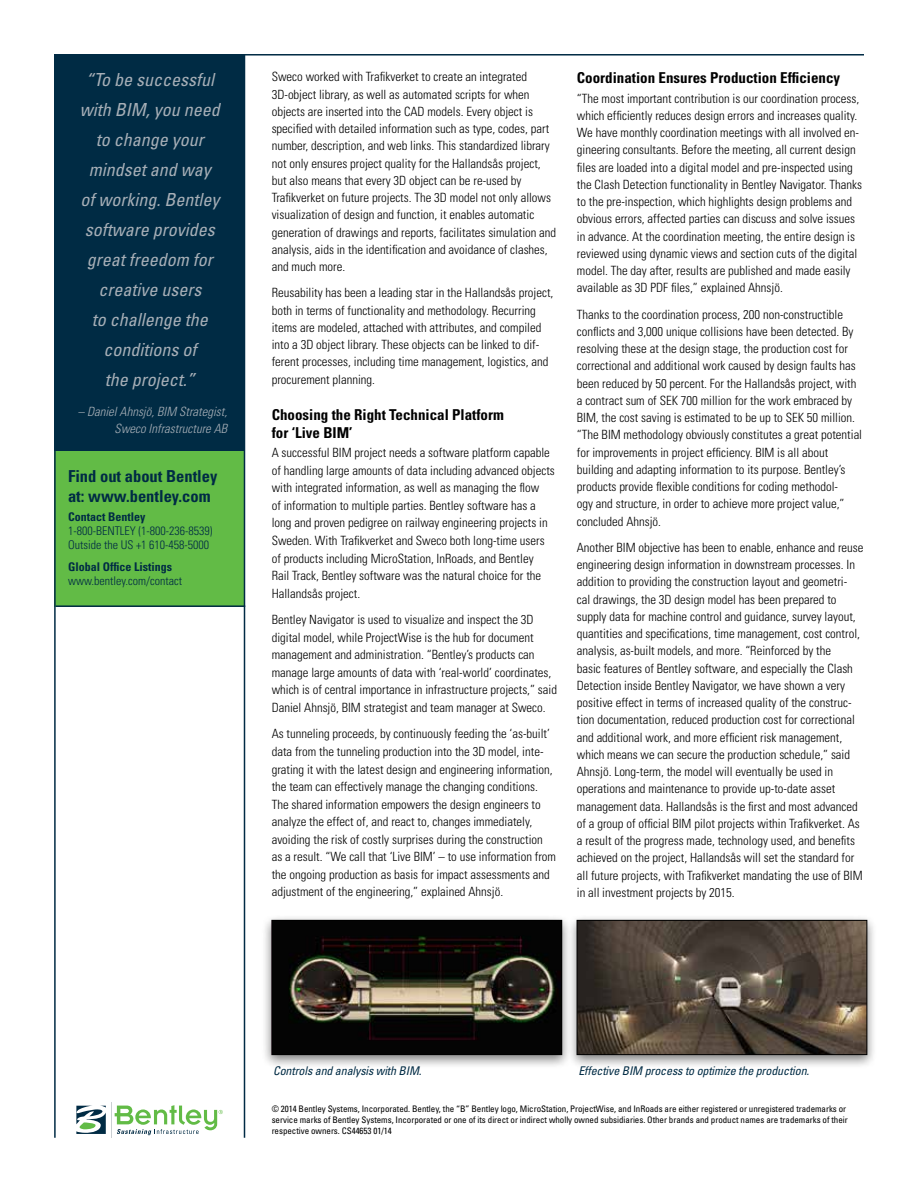
<style>
.page{position:relative;width:918px;height:1188px;background:#fff}
.page>*{position:absolute;margin:0;border:0;box-sizing:border-box;transform-origin:0 0}
.t1{font:italic condensed 18px/30px "Univers";color:#a7afb7;text-align:center}
.t2{font:700 condensed 16.5px/19.8px "Univers";color:#002b44}
.t3{font:700 condensed 15px/18px "Univers";color:#000}
.t4{font:300 condensed 12.75px/17.2px "Univers";color:#000}
.t5{font:italic 300 condensed 12.75px/16.5px "Univers";color:#a7afb7;text-align:right}
.t6{font:300 condensed 12px/14.4px "Univers";color:#002b44}
.t7{font:italic condensed 12px "Univers";letter-spacing:-.01em;color:#002b44}
.t8{font:700 condensed 12px "Univers";color:#002b44}
.t9{font:condensed 9px/10.8px "Univers";letter-spacing:-.005em;color:#000}
</style>
<div class="page">
<hr style="left:111px;top:1102px;width:1px;height:36px;background:#cacfd3">
<svg style="left:76px;top:1106px;width:30px;height:28px"></svg>
<svg style="left:115px;top:1105px;width:108px;height:30px"></svg>
<div style="left:55px;top:195px;width:190px;height:411px;background:#62bb46"></div>
<hr style="left:56px;top:605px;width:189px;height:2px;background:#002b44">
<div style="left:55px;top:54px;width:190px;height:397px;background:#002b44"></div>
<hr style="left:244px;top:54px;width:1px;height:1084px;background:#002b44">
<hr style="left:54px;top:54px;width:2px;height:1084px;background:#002b44">
<hr style="left:56px;top:54px;width:808px;height:2px;background:#002b44">
<div style="left:262px;top:915px;width:310px;height:154px;background:#000;opacity:.5"></div>
<svg style="left:272px;top:920px;width:290px;height:135px;background:#26221c"></svg>
<div style="left:567px;top:915px;width:310px;height:154px;background:#000;opacity:.5"></div>
<svg style="left:577px;top:920px;width:290px;height:135px;background:#51463b"></svg>
<h1 class="t1" style="left:80px;top:65px;width:141px">“To be successful with BIM, you need to change your mindset and way of working. Bentley software provides great freedom for creative users<br>to challenge the conditions of<br>the project.”</h1>
<p class="t5" style="left:78px;top:404px;width:151px">– Daniel Ahnsjö, BIM Strategist,<br>Sweco Infrastructure AB</p>
<p class="t2" style="left:68px;top:466px;width:151px">Find out about Bentley at: www.bentley.com</p>
<p class="t8" style="left:68px;top:509px;width:79px">Contact Bentley</p>
<p class="t6" style="left:68px;top:524px;width:146px">1-800-BENTLEY (1-800-236-8539)<br>Outside the US +1 610-458-5000</p>
<p class="t8" style="left:68px;top:559px;width:105px">Global Office Listings</p>
<p class="t6" style="left:68px;top:574px;width:116px">www.bentley.com/contact</p>
<p class="t4" style="left:272px;top:68px;width:286px">Sweco worked with Trafikverket to create an integrated 3D-object library, as well as automated scripts for when objects are inserted into the CAD models. Every object is specified with detailed information such as type, codes, part number, description, and web links. This standardized library not only ensures project quality for the Hallandsås project, but also means that every 3D object can be re-used by Trafikverket on future projects. The 3D model not only allows visualization of design and function, it enables automatic generation of drawings and reports, facilitates simulation and analysis, aids in the identification and avoidance of clashes, and much more.</p>
<p class="t4" style="left:272px;top:284px;width:283px">Reusability has been a leading star in the Hallandsås project, both in terms of functionality and methodology. Recurring items are modeled, attached with attributes, and compiled into a 3D object library. These objects can be linked to dif&shy;ferent processes, including time management, logistics, and procurement planning.</p>
<p class="t3" style="left:272px;top:405px;width:234px">Choosing the Right Technical Platform for ‘Live BIM’</p>
<p class="t4" style="left:272px;top:444px;width:285px">A successful BIM project needs a software platform capable of handling large amounts of data including advanced objects with integrated information, as well as managing the flow<br>of information to multiple parties. Bentley software has a long and proven pedigree on railway engineering projects in Sweden. With Trafikverket and Sweco both long-time users of products including MicroStation, InRoads, and Bentley<br>Rail Track, Bentley software was the natural choice for the Hallandsås project.</p>
<p class="t4" style="left:272px;top:611px;width:287px">Bentley Navigator is used to visualize and inspect the 3D digital model, while ProjectWise is the hub for document management and administration. “Bentley’s products can manage large amounts of data with ‘real-world’ coordinates, which is of central importance in infrastructure projects,” said Daniel Ahnsjö, BIM strategist and team manager at Sweco.</p>
<p class="t4" style="left:272px;top:725px;width:286px">As tunneling proceeds, by continuously feeding the ‘as-built’ data from the tunneling production into the 3D model, inte&shy;grating it with the latest design and engineering information, the team can effectively manage the changing conditions.<br>The shared information empowers the design engineers to analyze the effect of, and react to, changes immediately, avoiding the risk of costly surprises during the construction as a result. “We call that ‘Live BIM’ – to use information from the ongoing production as basis for impact assessments and adjustment of the engineering,” explained Ahnsjö.</p>
<p class="t3" style="left:577px;top:69px;width:265px">Coordination Ensures Production Efficiency</p>
<p class="t4" style="left:577px;top:89px;width:287px">“The most important contribution is our coordination process, which efficiently reduces design errors and increases quality.<br>We have monthly coordination meetings with all involved en&shy;gineering consultants. Before the meeting, all current design files are loaded into a digital model and pre-inspected using the Clash Detection functionality in Bentley Navigator. Thanks to the pre-inspection, which highlights design problems and obvious errors, affected parties can discuss and solve issues in advance. At the coordination meeting, the entire design is reviewed using dynamic views and section cuts of the digital model. The day after, results are published and made easily available as 3D PDF files,” explained Ahnsjö.</p>
<p class="t4" style="left:577px;top:305px;width:287px">Thanks to the coordination process, 200 non-constructible conflicts and 3,000 unique collisions have been detected. By resolving these at the design stage, the production cost for correctional and additional work caused by design faults has been reduced by 50 percent. For the Hallandsås project, with a contract sum of SEK 700 million for the work embraced by BIM, the cost saving is estimated to be up to SEK 50 million. “The BIM methodology obviously constitutes a great potential for improvements in project efficiency. BIM is all about building and adapting information to its purpose. Bentley’s products provide flexible conditions for coding methodol-<br>ogy and structure, in order to achieve more project value,” concluded Ahnsjö.</p>
<p class="t4" style="left:577px;top:539px;width:288px">Another BIM objective has been to enable, enhance and reuse engineering design information in downstream processes. In addition to providing the construction layout and geometri&shy;cal drawings, the 3D design model has been prepared to supply data for machine control and guidance, survey layout, quantities and specifications, time management, cost control, analysis, as-built models, and more. “Reinforced by the<br>basic features of Bentley software, and especially the Clash Detection inside Bentley Navigator, we have shown a very positive effect in terms of increased quality of the construc&shy;tion documentation, reduced production cost for correctional and additional work, and more efficient risk management, which means we can secure the production schedule,” said Ahnsjö. Long-term, the model will eventually be used in operations and maintenance to provide up-to-date asset management data. Hallandsås is the first and most advanced of a group of official BIM pilot projects within Trafikverket. As a result of the progress made, technology used, and benefits achieved on the project, Hallandsås will set the standard for all future projects, with Trafikverket mandating the use of BIM in all investment projects by 2015.</p>
<p class="t7" style="left:273px;top:1063px;width:150px">Controls and analysis with BIM.</p>
<p class="t7" style="left:578px;top:1063px;width:232px">Effective BIM process to optimize the production.</p>
<p class="t9" style="left:272px;top:1104px;width:578px">© 2014 Bentley Systems, Incorporated. Bentley, the “B” Bentley logo, MicroStation, ProjectWise, and InRoads are either registered or unregistered trademarks or service marks of Bentley Systems, Incorporated or one of its direct or indirect wholly owned subsidiaries. Other brands and product names are trademarks of their respective owners. CS44653 01/14</p>
</div>
